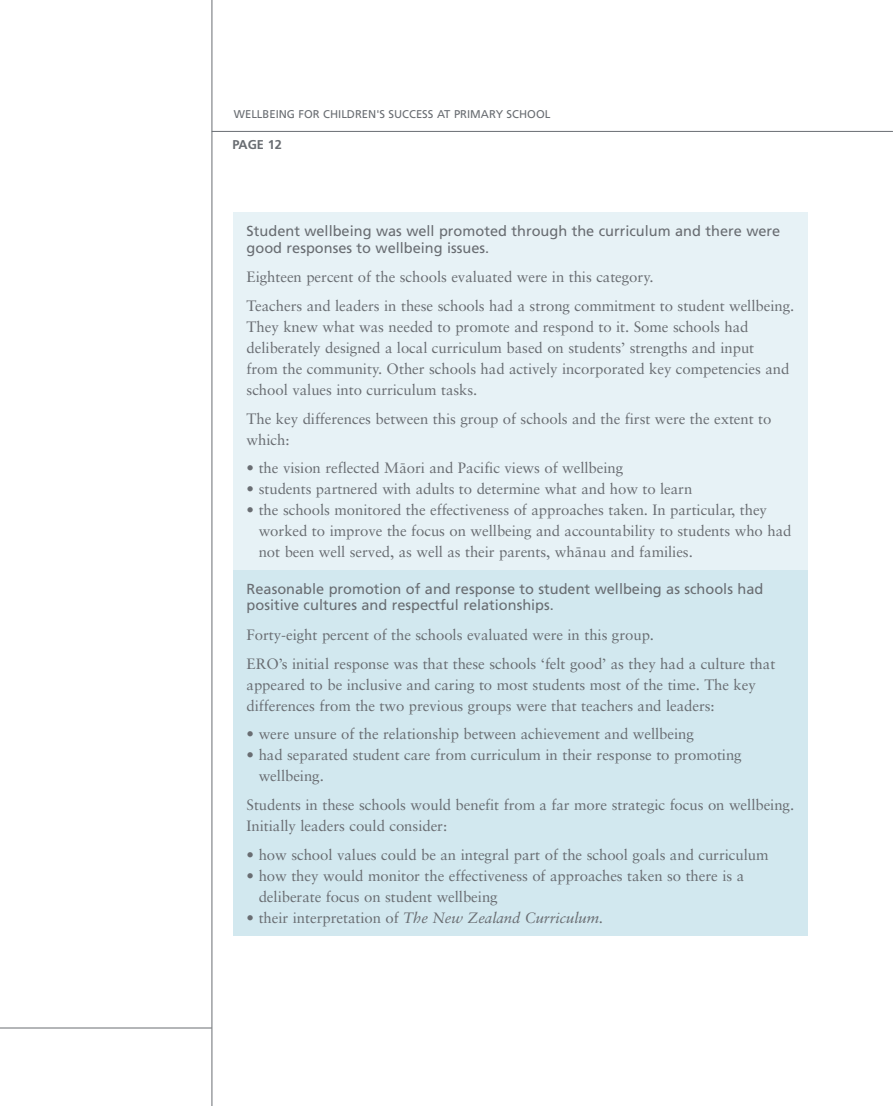
<style>
.page{position:relative;width:893px;height:1106px;background:#fff}
.page>*{position:absolute;margin:0;border:0;box-sizing:border-box;transform-origin:0 0}
.t1{font:15px/21px "Sabon";letter-spacing:-.005em;color:#696d72}
.t2{font:italic 15px "Sabon";letter-spacing:-.005em;color:#696d72}
.t3{font:14.55px/16.5px "Frutiger";color:#696d72}
.t4{font:700 12.75px "Frutiger";color:#696d72}
.t5{font:11.25px "Frutiger";color:#696d72}
.s1{font-style:normal}
</style>
<div class="page">
<hr style="left:212px;top:0;width:1px;height:1106px;background:#696d72">
<hr style="left:212px;top:131px;width:680px;height:1px;background:#696d72">
<hr style="left:0;top:1027px;width:212px;height:1px;background:#696d72">
<div style="left:234px;top:213px;width:574px;height:357px;background:#e7f2f6"></div>
<div style="left:234px;top:570px;width:574px;height:365px;background:#d2e8ef"></div>
<p class="t5" style="left:234px;top:107px;width:318px">WELLBEING FOR CHILDREN'S SUCCESS AT PRIMARY SCHOOL</p>
<p class="t4" style="left:232px;top:137px;width:51px">PAGE 12</p>
<p class="t3" style="left:247px;top:223px;width:535px">Student wellbeing was well promoted through the curriculum and there were good responses to wellbeing issues.</p>
<p class="t1" style="left:247px;top:263px;width:549px;line-height:28.7px">Eighteen percent of the schools evaluated were in this category.<br>Teachers and leaders in these schools had a strong commitment to student wellbeing.</p>
<p class="t1" style="left:247px;top:316px;width:544px">They knew what was needed to promote and respond to it. Some schools had deliberately designed a local curriculum based on students’ strengths and input from the community. Other schools had actively incorporated key competencies and school values into curriculum tasks.</p>
<p class="t1" style="left:247px;top:408px;width:526px">The key differences between this group of schools and the first were the extent to which:</p>
<p class="t1" style="left:247px;top:457px;width:378px">• the vision reflected M¯aori and Pacific views of wellbeing</p>
<p class="t1" style="left:247px;top:478px;width:447px">• students partnered with adults to determine what and how to learn</p>
<p class="t1" style="left:259px;top:499px;width:534px;text-indent:-12px">• the schools monitored the effectiveness of approaches taken. In particular, they worked to improve the focus on wellbeing and accountability to students who had not been well served, as well as their parents, wh¯anau and families.</p>
<p class="t3" style="left:247px;top:580px;width:518px">Reasonable promotion of and response to student wellbeing as schools had positive cultures and respectful relationships.</p>
<p class="t1" style="left:247px;top:620px;width:530px;line-height:28.7px">Forty-eight percent of the schools evaluated were in this group.<br>ERO’s initial response was that these schools ‘felt good’ as they had a culture that</p>
<p class="t1" style="left:247px;top:673px;width:511px">appeared to be inclusive and caring to most students most of the time. The key differences from the two previous groups were that teachers and leaders:</p>
<p class="t1" style="left:247px;top:723px;width:449px">• were unsure of the relationship between achievement and wellbeing</p>
<p class="t1" style="left:259px;top:744px;width:485px;text-indent:-12px">• had separated student care from curriculum in their response to promoting wellbeing.</p>
<p class="t1" style="left:247px;top:794px;width:549px">Students in these schools would benefit from a far more strategic focus on wellbeing.<br>Initially leaders could consider:</p>
<p class="t1" style="left:247px;top:843px;width:523px">• how school values could be an integral part of the school goals and curriculum</p>
<p class="t1" style="left:259px;top:864px;width:487px;text-indent:-12px">• how they would monitor the effectiveness of approaches taken so there is a deliberate focus on student wellbeing</p>
<p class="t2" style="left:247px;top:908px;width:358px"><span class="s1">• their interpretation of</span> The New Zealand Curriculum.</p>
</div>
